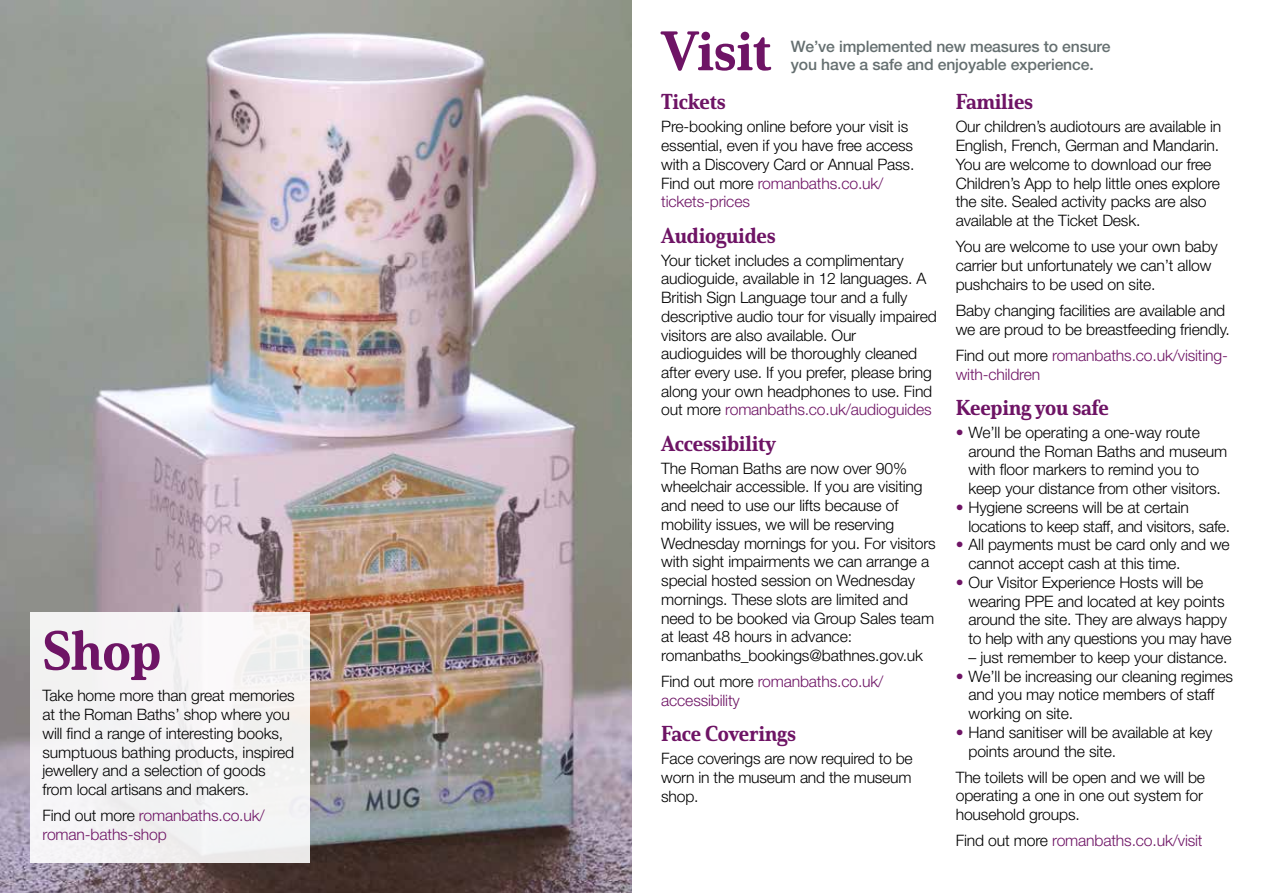
<style>
.page{position:relative;width:1263px;height:893px;background:#fff}
.page>*{position:absolute;margin:0;border:0;box-sizing:border-box;transform-origin:0 0}
.t1{font:54px "Solitas Serif Nor Ex B";letter-spacing:-.01em;color:#6e1465}
.t2{font:21px "Solitas Serif Nor Ex B";letter-spacing:-.01em;color:#6e1465}
.t3{font:300 15.75px/18.8px "Helvetica Neue";letter-spacing:-.01em;color:#000}
.t4{font:300 15.75px/18.8px "Helvetica Neue";letter-spacing:-.01em;color:#6e1465}
.t5{font:500 15.75px/18.8px "Helvetica Neue";letter-spacing:-.01em;color:#656f70}
.s1{color:#000}
.s2{color:#6e1465}
</style>
<div class="page">
<img style="left:0;top:0;width:631px;height:893px">
<div style="left:30px;top:612px;width:280px;height:251px;background:#f4f3f4"></div>
<h1 class="t1" style="left:43px;top:618px;width:120px">Shop</h1>
<p class="t3" style="left:43px;top:686px;width:254px">Take home more than great memories at the Roman Baths’ shop where you will find a range of interesting books, sumptuous bathing products, inspired jewellery and a selection of goods from local artisans and makers.</p>
<p class="t4" style="left:43px;top:806px;width:224px"><span class="s1">Find out more</span> romanbaths.co.uk/ roman-baths-shop</p>
<h1 class="t1" style="left:661px;top:18px;width:112px">Visit</h1>
<p class="t5" style="left:791px;top:36px;width:321px">We’ve implemented new measures to ensure you have a safe and enjoyable experience.</p>
<h2 class="t2" style="left:661px;top:89px;width:66px">Tickets</h2>
<p class="t3" style="left:661px;top:117px;width:255px">Pre-booking online before your visit is essential, even if you have free access with a Discovery Card or Annual Pass.<br>Find out more <span class="s2">romanbaths.co.uk/ tickets-prices</span></p>
<h2 class="t2" style="left:661px;top:222px;width:116px">Audioguides</h2>
<p class="t3" style="left:661px;top:250px;width:277px">Your ticket includes a complimentary audioguide, available in 12 languages. A British Sign Language tour and a fully descriptive audio tour for visually impaired visitors are also available. Our audioguides will be thoroughly cleaned after every use. If you prefer, please bring along your own headphones to use. Find out more <span class="s2">romanbaths.co.uk/audioguides</span></p>
<h2 class="t2" style="left:661px;top:430px;width:116px">Accessibility</h2>
<p class="t3" style="left:661px;top:458px;width:276px">The Roman Baths are now over 90% wheelchair accessible. If you are visiting and need to use our lifts because of mobility issues, we will be reserving Wednesday mornings for you. For visitors with sight impairments we can arrange a special hosted session on Wednesday mornings. These slots are limited and need to be booked via Group Sales team at least 48 hours in advance: romanbaths_bookings@bathnes.gov.uk</p>
<p class="t4" style="left:661px;top:672px;width:224px"><span class="s1">Find out more</span> romanbaths.co.uk/ accessibility</p>
<h2 class="t2" style="left:661px;top:721px;width:136px">Face Coverings</h2>
<p class="t3" style="left:661px;top:749px;width:253px;text-align:justify">Face coverings are now required to be worn in the museum and the museum shop.</p>
<h2 class="t2" style="left:956px;top:89px;width:79px">Families</h2>
<p class="t3" style="left:956px;top:117px;width:267px">Our children’s audiotours are available in English, French, German and Mandarin.<br>You are welcome to download our free Children’s App to help little ones explore the site. Sealed activity packs are also available at the Ticket Desk.</p>
<p class="t3" style="left:956px;top:237px;width:264px">You are welcome to use your own baby carrier but unfortunately we can’t allow pushchairs to be used on site.</p>
<p class="t3" style="left:956px;top:301px;width:275px">Baby changing facilities are available and we are proud to be breastfeeding friendly.</p>
<p class="t4" style="left:956px;top:345px;width:274px"><span class="s1">Find out more</span> romanbaths.co.uk/visiting&shy;with-children</p>
<h2 class="t2" style="left:956px;top:395px;width:155px">Keeping you safe</h2>
<p class="t3" style="left:968px;top:422px;width:260px;text-indent:-13px"><span class="s2">•</span> We’ll be operating a one-way route around the Roman Baths and museum with floor markers to remind you to keep your distance from other visitors.</p>
<p class="t3" style="left:968px;top:497px;width:263px;text-indent:-13px"><span class="s2">•</span> Hygiene screens will be at certain locations to keep staff, and visitors, safe.</p>
<p class="t3" style="left:968px;top:535px;width:263px;text-indent:-13px"><span class="s2">•</span> All payments must be card only and we cannot accept cash at this time.</p>
<p class="t3" style="left:968px;top:572px;width:265px;text-indent:-13px"><span class="s2">•</span> Our Visitor Experience Hosts will be wearing PPE and located at key points around the site. They are always happy to help with any questions you may have</p>
<p class="t3" style="left:968px;top:647px;width:261px">– just remember to keep your distance.</p>
<p class="t3" style="left:968px;top:666px;width:266px;text-indent:-13px"><span class="s2">•</span> We’ll be increasing our cleaning regimes and you may notice members of staff working on site.</p>
<p class="t3" style="left:968px;top:722px;width:246px;text-indent:-13px"><span class="s2">•</span> Hand sanitiser will be available at key points around the site.</p>
<p class="t3" style="left:956px;top:767px;width:251px">The toilets will be open and we will be operating a one in one out system for household groups.</p>
<p class="t4" style="left:956px;top:831px;width:248px"><span class="s1">Find out more</span> romanbaths.co.uk/visit</p>
</div>
